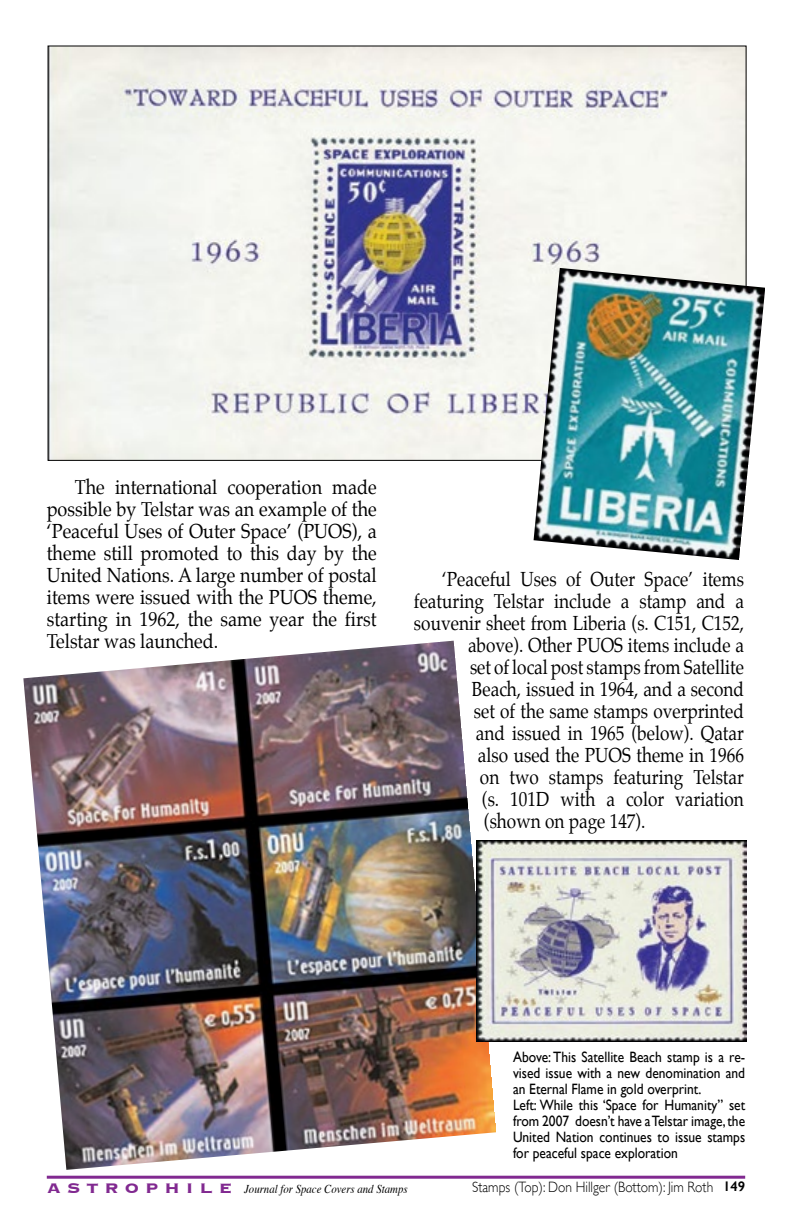
<style>
.page{position:relative;width:792px;height:1224px;background:#fff}
.page>*{position:absolute;margin:0;border:0;box-sizing:border-box;transform-origin:0 0}
.t1{font:20px "Palatino";color:#000;scale:.86 1}
.t2{font:20px/22px "Palatino";color:#000;text-align:justify;scale:.9 1}
.t3{font:15px/16px "Gill Sans";color:#000;scale:.9 1}
.t4{font:300 15px "Gill Sans";color:#000;scale:.9 1}
.t5{font:600 14px "Gill Sans";color:#000}
.t6{font:italic 12px "Times";color:#000;scale:.9 1}
.s1{font-family:"Copperplate";font-weight:700;font-style:normal;font-size:18px;color:#812990}
</style>
<div class="page">
<hr style="left:47px;top:1176px;width:698px;height:3px;background:#812990">
<img style="left:50px;top:48px;width:695px;height:411px">
<img style="left:534px;top:268px;width:231px;height:292px">
<img style="left:23px;top:641px;width:474px;height:529px">
<img style="left:476px;top:840px;width:271px;height:201px">
<p class="t2" style="left:47px;top:477px;width:368px;text-indent:28px">The international cooperation made possible by Telstar was an example of the ‘Peaceful Uses of Outer Space’ (PUOS), a theme still promoted to this day by the United Nations. A large number of postal items were issued with the PUOS theme, starting in 1962, the same year the first Telstar was launched.</p>
<p class="t1" style="left:442px;top:563px;width:353px">‘Peaceful Uses of Outer Space’ items</p>
<p class="t1" style="left:414px;top:585px;width:385px">featuring Telstar include a stamp and a</p>
<p class="t1" style="left:414px;top:607px;width:385px">souvenir sheet from Liberia (s. C151, C152,</p>
<p class="t1" style="left:468px;top:629px;width:322px">above). Other PUOS items include a</p>
<p class="t1" style="left:470px;top:651px;width:320px">set of local post stamps from Satellite</p>
<p class="t1" style="left:472px;top:673px;width:318px">Beach, issued in 1964, and a second</p>
<p class="t1" style="left:474px;top:695px;width:315px">set of the same stamps overprinted</p>
<p class="t1" style="left:476px;top:717px;width:313px">and issued in 1965 (below). Qatar</p>
<p class="t1" style="left:478px;top:739px;width:311px">also used the PUOS theme in 1966</p>
<p class="t1" style="left:480px;top:761px;width:308px">on two stamps featuring Telstar</p>
<p class="t1" style="left:482px;top:783px;width:306px">(s. 101D with a color variation</p>
<p class="t1" style="left:484px;top:805px;width:189px">(shown on page 147).</p>
<p class="t3" style="left:513px;top:1049px;width:260px">Above: This Satellite Beach stamp is a re&shy;vised issue with a new denomination and an Eternal Flame in gold overprint.<br>Left: While this ‘Space for Humanity” set from 2007 doesn’t have a Telstar image, the United Nation continues to issue stamps for peaceful space exploration</p>
<p class="t4" style="left:472px;top:1176px;width:270px">Stamps (Top): Don Hillger (Bottom): Jim Roth</p>
<p class="t6" style="left:47px;top:1178px;width:402px"><span class="s1">A S T R O P H I L E</span> Journal for Space Covers and Stamps</p>
<p class="t5" style="left:723px;top:1178px;width:24px">149</p>
</div>
